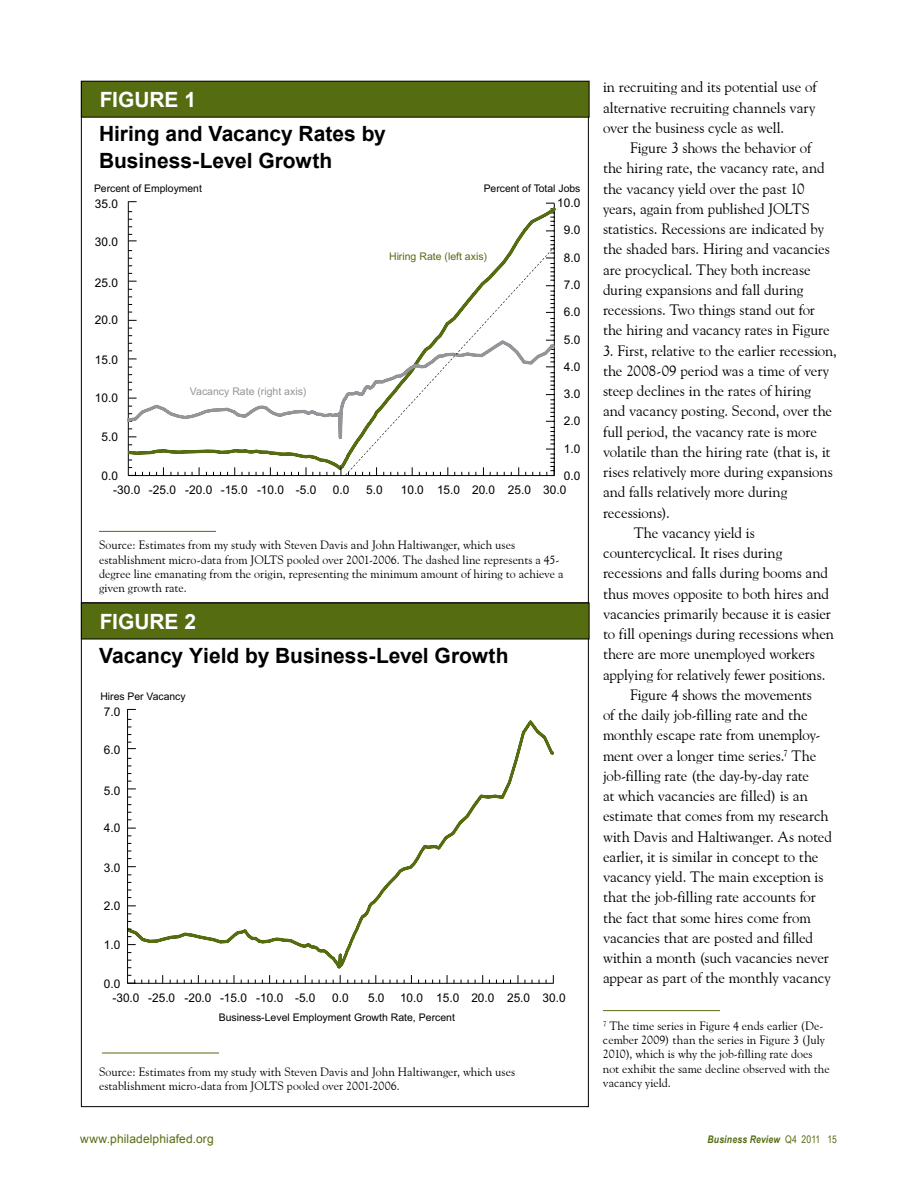
<style>
.page{position:relative;width:918px;height:1188px;background:#fff}
.page>*{position:absolute;margin:0;border:0;box-sizing:border-box;transform-origin:0 0}
.t1{font:700 21px/27px "Arial";color:#000}
.t2{font:700 21px "Arial";letter-spacing:-.005em;color:#fff}
.t3{font:15px/20.2px "Goudy Old Style BT";letter-spacing:-.005em;color:#000;text-align:justify}
.t4{font:12px/14.4px "Goudy Old Style BT";color:#000}
.t5{font:12px/14.4px "Arial";color:#000}
.t6{font:12px "Arial";letter-spacing:.01em;color:#566c11}
.t7{font:10.5px "Arial";color:#000}
.t8{font:italic 700 10.5px "Arial Narrow";letter-spacing:.02em;color:#566c11}
.t9{font:10.5px "Arial";color:#939598}
.t10{font:10.5px "Arial";color:#566c11}
.s1{font-weight:400;font-style:normal}
</style>
<div class="page">
<hr style="left:603px;top:1010px;width:117px;height:1px;background:#566c11">
<div style="left:81px;top:81px;width:508px;height:36px;background:#566c11"></div>
<div style="left:81px;top:81px;width:509px;height:37px;border:1px solid #000"></div>
<div style="left:81px;top:603px;width:508px;height:36px;background:#566c11"></div>
<div style="left:81px;top:603px;width:509px;height:36px;border:1px solid #000"></div>
<hr style="left:99px;top:531px;width:117px;height:1px;background:#566c11">
<hr style="left:102px;top:1053px;width:117px;height:1px;background:#566c11">
<hr style="left:128px;top:475px;width:426px;height:1px;background:#000">
<hr style="left:128px;top:201px;width:1px;height:275px;background:#000">
<svg style="left:127px;top:204px;width:429px;height:268px"></svg>
<svg style="left:126px;top:338px;width:430px;height:103px"></svg>
<svg style="left:345px;top:247px;width:195px;height:228px"></svg>
<svg style="left:128px;top:467px;width:8px;height:9px"></svg>
<svg style="left:448px;top:467px;width:7px;height:9px"></svg>
<svg style="left:540px;top:203px;width:15px;height:273px"></svg>
<svg style="left:128px;top:712px;width:426px;height:270px"></svg>
<hr style="left:128px;top:983px;width:426px;height:1px;background:#000">
<hr style="left:127px;top:709px;width:1px;height:274px;background:#000">
<svg style="left:128px;top:742px;width:8px;height:7px"></svg>
<svg style="left:128px;top:975px;width:8px;height:9px"></svg>
<svg style="left:156px;top:975px;width:7px;height:8px"></svg>
<h1 class="t2" style="left:100px;top:86px;width:98px">FIGURE 1</h1>
<h1 class="t1" style="left:99px;top:121px;width:288px">Hiring and Vacancy Rates by<br>Business-Level Growth</h1>
<p class="t7" style="left:94px;top:184px;width:109px">Percent of Employment</p>
<p class="t7" style="left:484px;top:184px;width:98px">Percent of Total Jobs</p>
<p class="t5" style="left:95px;top:198px;width:25px">35.0</p>
<p class="t5" style="left:557px;top:197px;width:25px">10.0</p>
<p class="t5" style="left:564px;top:224px;width:18px">9.0</p>
<p class="t5" style="left:95px;top:236px;width:25px">30.0</p>
<p class="t5" style="left:95px;top:277px;width:25px">25.0</p>
<p class="t5" style="left:95px;top:314px;width:25px">20.0</p>
<p class="t5" style="left:95px;top:354px;width:25px">15.0</p>
<p class="t5" style="left:95px;top:392px;width:25px">10.0</p>
<p class="t5" style="left:102px;top:431px;width:18px">5.0</p>
<p class="t10" style="left:389px;top:252px;width:100px">Hiring Rate (left axis)</p>
<p class="t5" style="left:564px;top:251px;width:18px">8.0</p>
<p class="t5" style="left:564px;top:279px;width:18px">7.0</p>
<p class="t5" style="left:564px;top:305px;width:18px">6.0</p>
<p class="t5" style="left:564px;top:334px;width:18px">5.0</p>
<p class="t5" style="left:564px;top:360px;width:18px">4.0</p>
<p class="t5" style="left:564px;top:388px;width:18px">3.0</p>
<p class="t5" style="left:564px;top:415px;width:18px">2.0</p>
<p class="t5" style="left:564px;top:443px;width:18px">1.0</p>
<p class="t9" style="left:190px;top:387px;width:118px">Vacancy Rate (right axis)</p>
<p class="t5" style="left:102px;top:469px;width:18px">0.0</p>
<p class="t5" style="left:564px;top:469px;width:18px">0.0</p>
<p class="t5" style="left:113px;top:484px;width:205px">-30.0 -25.0 -20.0 -15.0 -10.0 -5.0</p>
<p class="t5" style="left:333px;top:484px;width:18px">0.0</p>
<p class="t5" style="left:366px;top:484px;width:18px">5.0</p>
<p class="t5" style="left:401px;top:484px;width:167px">10.0 15.0 20.0 25.0 30.0</p>
<p class="t4" style="left:99px;top:538px;width:466px">Source: Estimates from my study with Steven Davis and John Haltiwanger, which uses establishment micro-data from JOLTS pooled over 2001-2006. The dashed line represents a 45- degree line emanating from the origin, representing the minimum amount of hiring to achieve a given growth rate.</p>
<h1 class="t2" style="left:100px;top:607px;width:98px">FIGURE 2</h1>
<h1 class="t1" style="left:99px;top:643px;width:411px">Vacancy Yield by Business-Level Growth</h1>
<p class="t7" style="left:100px;top:692px;width:87px">Hires Per Vacancy</p>
<p class="t5" style="left:104px;top:705px;width:18px">7.0</p>
<p class="t5" style="left:104px;top:743px;width:18px">6.0</p>
<p class="t5" style="left:104px;top:784px;width:18px">5.0</p>
<p class="t5" style="left:104px;top:822px;width:18px">4.0</p>
<p class="t5" style="left:104px;top:862px;width:18px">3.0</p>
<p class="t5" style="left:104px;top:900px;width:18px">2.0</p>
<p class="t5" style="left:104px;top:939px;width:18px">1.0</p>
<p class="t5" style="left:113px;top:977px;width:205px;text-indent:-9px">0.0<br>-30.0 -25.0 -20.0 -15.0 -10.0 -5.0</p>
<p class="t5" style="left:332px;top:992px;width:18px">0.0</p>
<p class="t5" style="left:368px;top:992px;width:18px">5.0</p>
<p class="t5" style="left:400px;top:992px;width:167px">10.0 15.0 20.0 25.0 30.0</p>
<p class="t7" style="left:219px;top:1013px;width:238px">Business-Level Employment Growth Rate, Percent</p>
<p class="t4" style="left:99px;top:1064px;width:418px">Source: Estimates from my study with Steven Davis and John Haltiwanger, which uses establishment micro-data from JOLTS pooled over 2001-2006.</p>
<p class="t3" style="left:603px;top:77px;width:215px">in recruiting and its potential use of alternative recruiting channels vary over the business cycle as well.</p>
<p class="t3" style="left:603px;top:138px;width:228px;text-align:left;text-indent:27px">Figure 3 shows the behavior of the hiring rate, the vacancy rate, and the vacancy yield over the past 10 years, again from published JOLTS statistics. Recessions are indicated by the shaded bars. Hiring and vacancies are procyclical. They both increase during expansions and fall during recessions. Two things stand out for the hiring and vacancy rates in Figure</p>
<p class="t3" style="left:603px;top:340px;width:235px">3. First, relative to the earlier recession,</p>
<p class="t3" style="left:603px;top:360px;width:228px">the 2008-09 period was a time of very</p>
<p class="t3" style="left:603px;top:381px;width:210px">steep declines in the rates of hiring</p>
<p class="t3" style="left:603px;top:401px;width:231px">and vacancy posting. Second, over the</p>
<p class="t3" style="left:603px;top:421px;width:216px">full period, the vacancy rate is more</p>
<p class="t3" style="left:603px;top:441px;width:229px">volatile than the hiring rate (that is, it</p>
<p class="t3" style="left:603px;top:462px;width:231px">rises relatively more during expansions</p>
<p class="t3" style="left:603px;top:482px;width:186px">and falls relatively more during</p>
<p class="t3" style="left:603px;top:502px;width:68px">recessions).</p>
<p class="t3" style="left:634px;top:522px;width:123px">The vacancy yield is</p>
<p class="t3" style="left:603px;top:543px;width:181px">countercyclical. It rises during</p>
<p class="t3" style="left:603px;top:563px;width:227px">recessions and falls during booms and</p>
<p class="t3" style="left:603px;top:583px;width:228px">thus moves opposite to both hires and</p>
<p class="t3" style="left:603px;top:603px;width:230px">vacancies primarily because it is easier</p>
<p class="t3" style="left:603px;top:624px;width:233px">to fill openings during recessions when</p>
<p class="t3" style="left:603px;top:644px;width:214px">there are more unemployed workers</p>
<p class="t3" style="left:603px;top:664px;width:224px">applying for relatively fewer positions.</p>
<p class="t3" style="left:630px;top:684px;width:184px">Figure 4 shows the movements</p>
<p class="t3" style="left:603px;top:705px;width:206px">of the daily job-filling rate and the</p>
<p class="t3" style="left:603px;top:725px;width:219px">monthly escape rate from unemploy-</p>
<p class="t3" style="left:603px;top:745px;width:215px">ment over a longer time series.<sup>7</sup> The</p>
<p class="t3" style="left:603px;top:765px;width:208px">job-filling rate (the day-by-day rate</p>
<p class="t3" style="left:603px;top:786px;width:206px">at which vacancies are filled) is an</p>
<p class="t3" style="left:603px;top:806px;width:227px">estimate that comes from my research</p>
<p class="t3" style="left:603px;top:826px;width:231px">with Davis and Haltiwanger. As noted</p>
<p class="t3" style="left:603px;top:846px;width:217px">earlier, it is similar in concept to the</p>
<p class="t3" style="left:603px;top:867px;width:222px">vacancy yield. The main exception is</p>
<p class="t3" style="left:603px;top:887px;width:214px">that the job-filling rate accounts for</p>
<p class="t3" style="left:603px;top:907px;width:209px">the fact that some hires come from</p>
<p class="t3" style="left:603px;top:927px;width:212px">vacancies that are posted and filled</p>
<p class="t3" style="left:603px;top:948px;width:227px">within a month (such vacancies never</p>
<p class="t3" style="left:603px;top:968px;width:229px">appear as part of the monthly vacancy</p>
<p class="t4" style="left:603px;top:1018px;width:228px"><sup>7</sup> The time series in Figure 4 ends earlier (De&shy;cember 2009) than the series in Figure 3 (July 2010), which is why the job-filling rate does not exhibit the same decline observed with the vacancy yield.</p>
<p class="t6" style="left:80px;top:1131px;width:135px">www.philadelphiafed.org</p>
<p class="t8" style="left:707px;top:1131px;width:131px">Business Review <span class="s1">Q4 2011 15</span></p>
</div>
